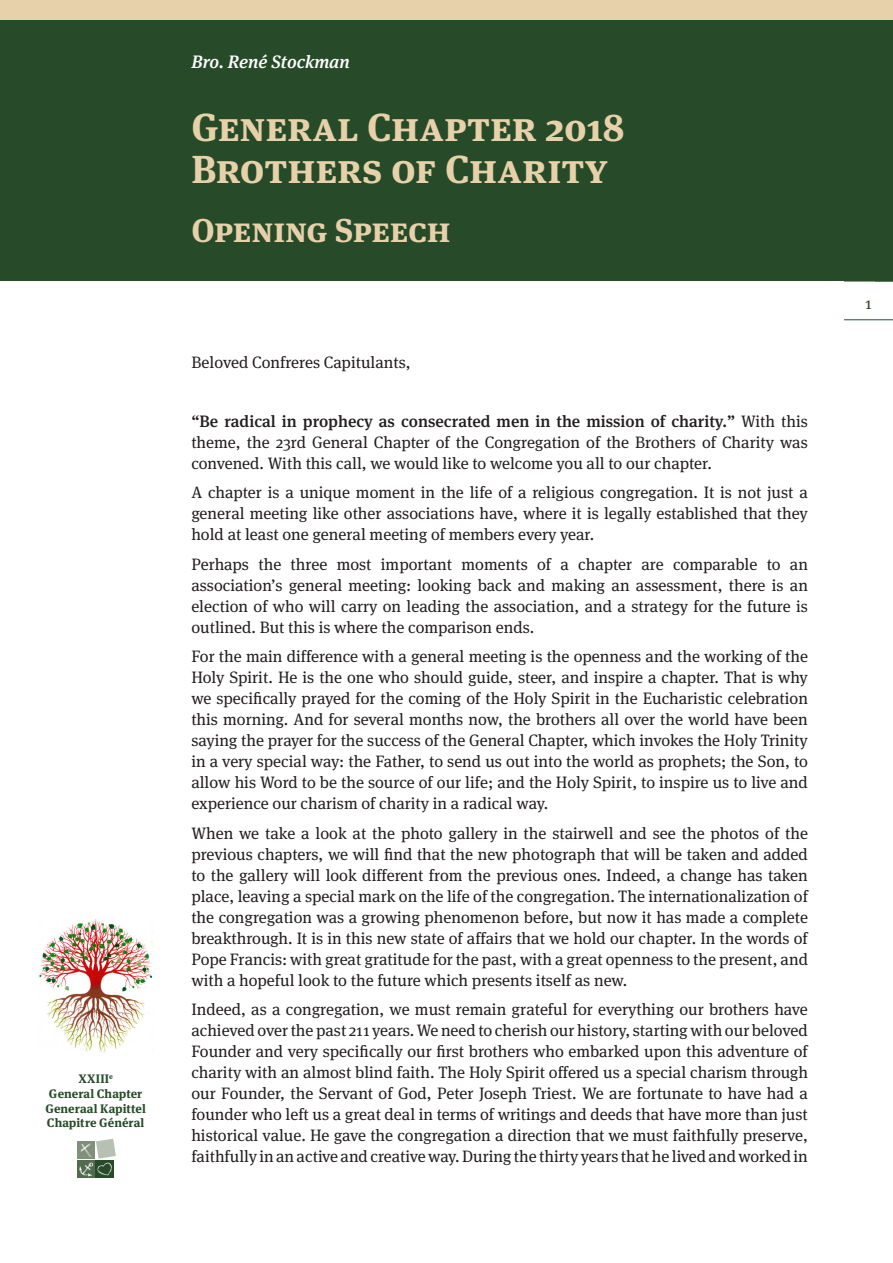
<style>
.page{position:relative;width:893px;height:1263px;background:#fff}
.page>*{position:absolute;margin:0;border:0;box-sizing:border-box;transform-origin:0 0}
.Artikel_Titel{font:700 39px/42px "Meta Serif Sc";letter-spacing:.005em;color:#e6d1aa}
.Artikel_Titel-2{font:700 33px "Meta Serif Sc";letter-spacing:-.005em;color:#e6d1aa}
.Artikel_Auteur{font:italic 500 18px "Meta Serif";color:#fff}
.Artikel_Body{font:16.5px/21px "Meta Serif";color:#231f20;text-align:justify}
.t1{font:16.5px "Meta Serif";color:#274b29}
.t2{font:700 12.3px "Meta Serif";letter-spacing:.005em;color:#274b29}
.s1{font-weight:500}
</style>
<div class="page">
<hr style="left:844px;top:319px;width:49px;height:1px;background:#274b29">
<hr style="left:844px;top:281px;width:49px;height:1px;background:#274b29">
<div style="left:0;top:0;width:893px;height:281px;background:#274b29"></div>
<div style="left:0;top:0;width:893px;height:19px;background:#e6d1aa"></div>
<img style="left:39px;top:919px;width:114px;height:134px">
<img style="left:77px;top:1160px;width:36px;height:18px">
<img style="left:77px;top:1141px;width:18px;height:18px">
<svg style="left:96px;top:1139px;width:20px;height:20px"></svg>
<p class="t2" style="left:78px;top:1071px;width:36px">XXIII<sup>e</sup></p>
<p class="t2" style="left:49px;top:1086px;width:95px">General Chapter</p>
<p class="t2" style="left:45px;top:1101px;width:102px">Generaal Kapittel</p>
<p class="t2" style="left:47px;top:1115px;width:99px">Chapitre Général</p>
<p class="Artikel_Auteur" style="left:191px;top:51px;width:160px">Bro. René Stockman</p>
<p class="Artikel_Titel" style="left:191px;top:106px;width:435px">General Chapter 2018<br>Brothers of Charity</p>
<p class="Artikel_Titel-2" style="left:191px;top:210px;width:261px">Opening Speech</p>
<p class="Artikel_Body" style="left:191px;top:351px;width:221px">Beloved Confreres Capitulants,</p>
<p class="Artikel_Body" style="left:191px;top:410px;width:618px"><span class="s1">“Be radical in prophecy as consecrated men in the mission of charity.”</span> With this theme, the 23rd General Chapter of the Congregation of the Brothers of Charity was convened. With this call, we would like to welcome you all to our chapter.</p>
<p class="Artikel_Body" style="left:191px;top:482px;width:618px">A chapter is a unique moment in the life of a religious congregation. It is not just a general meeting like other associations have, where it is legally established that they hold at least one general meeting of members every year.</p>
<p class="Artikel_Body" style="left:191px;top:553px;width:618px">Perhaps the three most important moments of a chapter are comparable to an association’s general meeting: looking back and making an assessment, there is an election of who will carry on leading the association, and a strategy for the future is outlined. But this is where the comparison ends.</p>
<p class="Artikel_Body" style="left:191px;top:646px;width:618px">For the main difference with a general meeting is the openness and the working of the Holy Spirit. He is the one who should guide, steer, and inspire a chapter. That is why we specifically prayed for the coming of the Holy Spirit in the Eucharistic celebration this morning. And for several months now, the brothers all over the world have been saying the prayer for the success of the General Chapter, which invokes the Holy Trinity in a very special way: the Father, to send us out into the world as prophets; the Son, to allow his Word to be the source of our life; and the Holy Spirit, to inspire us to live and experience our charism of charity in a radical way.</p>
<p class="Artikel_Body" style="left:191px;top:822px;width:618px">When we take a look at the photo gallery in the stairwell and see the photos of the previous chapters, we will find that the new photograph that will be taken and added to the gallery will look different from the previous ones. Indeed, a change has taken place, leaving a special mark on the life of the congregation. The internationalization of the congregation was a growing phenomenon before, but now it has made a complete breakthrough. It is in this new state of affairs that we hold our chapter. In the words of Pope Francis: with great gratitude for the past, with a great openness to the present, and with a hopeful look to the future which presents itself as new.</p>
<p class="Artikel_Body" style="left:191px;top:999px;width:618px">Indeed, as a congregation, we must remain grateful for everything our brothers have achieved over the past 211 years. We need to cherish our history, starting with our beloved Founder and very specifically our first brothers who embarked upon this adventure of charity with an almost blind faith. The Holy Spirit offered us a special charism through our Founder, the Servant of God, Peter Joseph Triest. We are fortunate to have had a founder who left us a great deal in terms of writings and deeds that have more than just historical value. He gave the congregation a direction that we must faithfully preserve, faithfully in an active and creative way. During the thirty years that he lived and worked in</p>
<p class="t1" style="left:865px;top:294px;width:8px">1</p>
</div>
